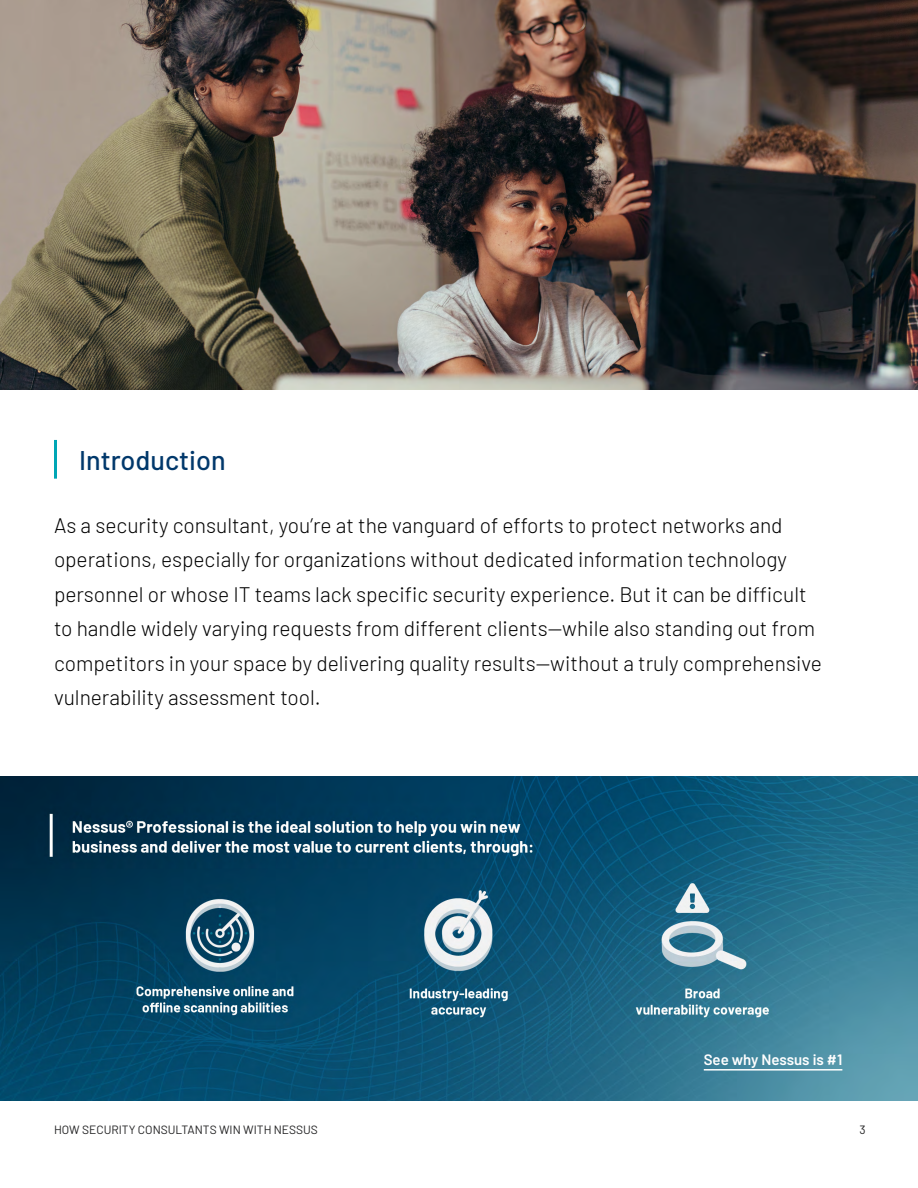
<style>
.page{position:relative;width:918px;height:1188px;background:#fff}
.page>*{position:absolute;margin:0;border:0;box-sizing:border-box;transform-origin:0 0}
.t1{font:500 27px "Barlow";color:#00386b}
.t2{font:300 21px/34.5px "Barlow";color:#000}
.t3{font:600 15px "Barlow";color:#fff}
.t4{font:12px "Barlow";color:#222223}
</style>
<div class="page">
<img style="left:0;top:0;width:918px;height:390px">
<img style="left:0;top:777px;width:918px;height:323px">
<hr style="left:54px;top:440px;width:3px;height:39px;background:#00a6b5">
<hr style="left:704px;top:1069px;width:138px;height:2px;background:#fff">
<p class="t1" style="left:79px;top:440px;width:148px">Introduction</p>
<p class="t2" style="left:54px;top:506px;width:770px">As a security consultant, you’re at the vanguard of efforts to protect networks and operations, especially for organizations without dedicated information technology personnel or whose IT teams lack specific security experience. But it can be difficult to handle widely varying requests from different clients—while also standing out from competitors in your space by delivering quality results—without a truly comprehensive vulnerability assessment tool.</p>
<p class="t3" style="left:704px;top:1049px;width:140px">See why Nessus is #1</p>
<p class="t4" style="left:54px;top:1121px;width:265px">HOW SECURITY CONSULTANTS WIN WITH NESSUS</p>
<p class="t4" style="left:860px;top:1121px;width:8px">3</p>
</div>
